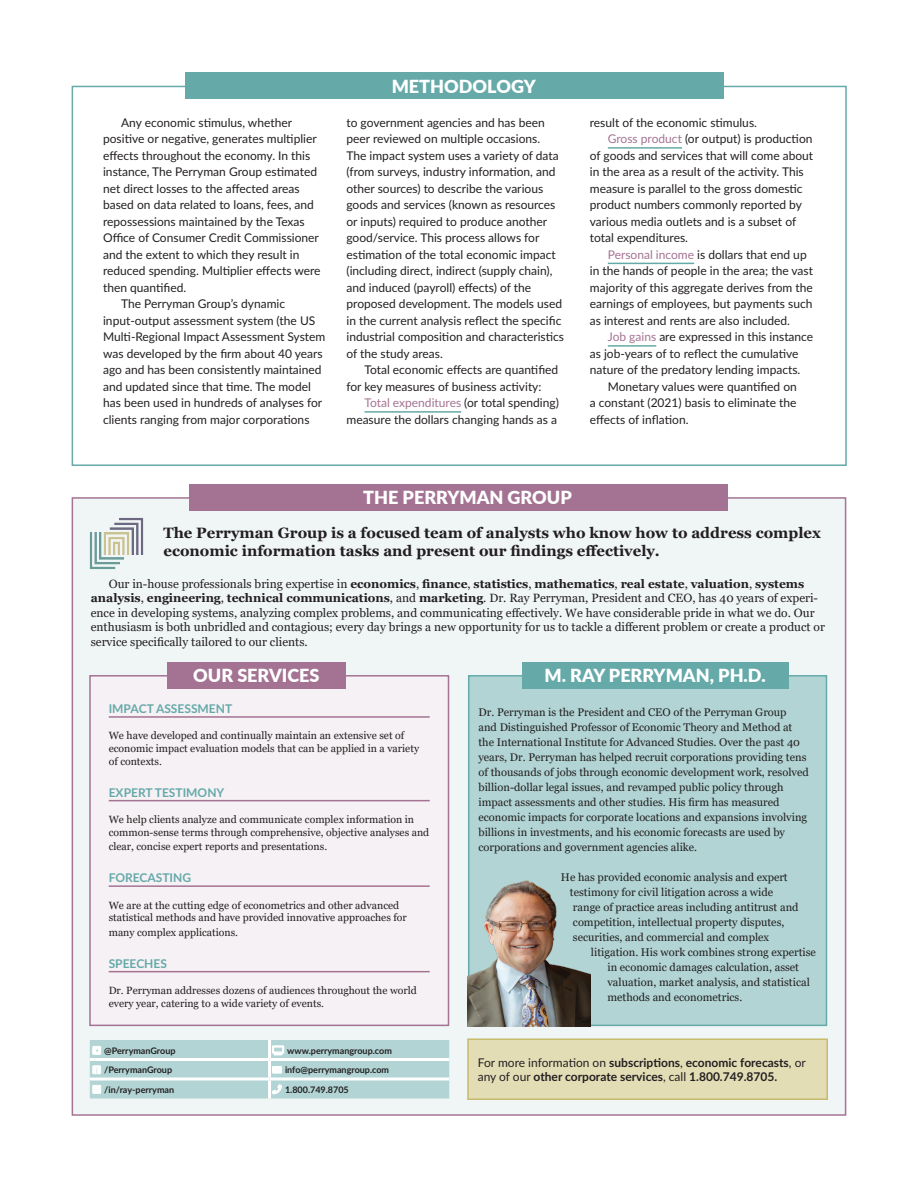
<style>
.page{position:relative;width:918px;height:1188px;background:#fff}
.page>*{position:absolute;margin:0;border:0;box-sizing:border-box;transform-origin:0 0}
.t1{font:900 18px "Lato";color:#fff}
.t2{font:700 15px/18px "Georgia";color:#231f20}
.t3{font:12px/16.5px "Lato";color:#231f20}
.t4{font:12px/14.4px "Georgia";color:#231f20}
.t5{font:700 12px/14.4px "Lato";color:#231f20}
.t6{font:700 12px "Lato";color:#65a9a9}
.t7{font:11.1px/15px "Georgia";color:#231f20}
.t8{font:10.5px/12.6px "Georgia";color:#231f20}
.t9{font:700 9px "Lato";color:#231f20}
.s1{color:#a47393}
.s2{font-weight:700}
.s3{color:#fff}
.s4{font-weight:400}
</style>
<div class="page">
<div style="left:72px;top:497px;width:774px;height:619px;background:#f0f6f6;border:2px solid #a47393"></div>
<div style="left:189px;top:484px;width:538px;height:27px;background:#a47393"></div>
<div style="left:468px;top:1039px;width:359px;height:60px;background:#e3ddb6"></div>
<div style="left:467px;top:1039px;width:361px;height:61px;border:2px solid #c7bb6c"></div>
<div style="left:90px;top:676px;width:358px;height:349px;background:#f6f1f4"></div>
<hr style="left:109px;top:716px;width:321px;height:2px;background:#a47393">
<hr style="left:109px;top:800px;width:321px;height:1px;background:#a47393">
<hr style="left:109px;top:885px;width:321px;height:2px;background:#a47393">
<hr style="left:109px;top:971px;width:321px;height:1px;background:#a47393">
<div style="left:89px;top:675px;width:360px;height:351px;border:2px solid #a47393"></div>
<div style="left:167px;top:662px;width:178px;height:27px;background:#a47393"></div>
<div style="left:469px;top:676px;width:357px;height:349px;background:#b2d4d4"></div>
<div style="left:468px;top:675px;width:359px;height:351px;border:2px solid #65a9a9"></div>
<img style="left:468px;top:873px;width:122px;height:153px">
<div style="left:522px;top:662px;width:266px;height:27px;background:#65a9a9"></div>
<img style="left:89px;top:518px;width:55px;height:51px">
<hr style="left:364px;top:411px;width:97px;height:2px;background:#65a9a9">
<hr style="left:608px;top:147px;width:74px;height:2px;background:#65a9a9">
<hr style="left:608px;top:263px;width:86px;height:1px;background:#65a9a9">
<hr style="left:608px;top:345px;width:48px;height:2px;background:#65a9a9">
<div style="left:185px;top:72px;width:538px;height:27px;background:#65a9a9"></div>
<svg style="left:90px;top:1040px;width:359px;height:59px;background:#bad8d8"></svg>
<p class="t3" style="left:121px;top:114px;width:172px">Any economic stimulus, whether</p>
<p class="t3" style="left:103px;top:130px;width:215px">positive or negative, generates multiplier</p>
<p class="t3" style="left:103px;top:147px;width:209px">effects throughout the economy. In this</p>
<p class="t3" style="left:103px;top:163px;width:216px">instance, The Perryman Group estimated</p>
<p class="t3" style="left:103px;top:180px;width:198px">net direct losses to the affected areas</p>
<p class="t3" style="left:103px;top:196px;width:212px">based on data related to loans, fees, and</p>
<p class="t3" style="left:103px;top:213px;width:203px">repossessions maintained by the Texas</p>
<p class="t3" style="left:103px;top:229px;width:217px">Office of Consumer Credit Commissioner</p>
<p class="t3" style="left:103px;top:246px;width:198px">and the extent to which they result in</p>
<p class="t3" style="left:103px;top:262px;width:219px">reduced spending. Multiplier effects were</p>
<p class="t3" style="left:103px;top:279px;width:85px">then quantified.</p>
<p class="t3" style="left:121px;top:295px;width:166px">The Perryman Group’s dynamic</p>
<p class="t3" style="left:103px;top:312px;width:214px">input-output assessment system (the US</p>
<p class="t3" style="left:103px;top:328px;width:224px">Multi-Regional Impact Assessment System</p>
<p class="t3" style="left:103px;top:345px;width:221px">was developed by the firm about 40 years</p>
<p class="t3" style="left:103px;top:361px;width:220px">ago and has been consistently maintained</p>
<p class="t3" style="left:103px;top:378px;width:209px">and updated since that time. The model</p>
<p class="t3" style="left:103px;top:394px;width:221px">has been used in hundreds of analyses for</p>
<p class="t3" style="left:103px;top:411px;width:208px">clients ranging from major corporations</p>
<h1 class="t1" style="left:392px;top:73px;width:146px">METHODOLOGY</h1>
<p class="t3" style="left:346px;top:114px;width:219px">to government agencies and has been peer reviewed on multiple occasions.<br>The impact system uses a variety of data (from surveys, industry information, and other sources) to describe the various goods and services (known as resources or inputs) required to produce another good/service. This process allows for estimation of the total economic impact (including direct, indirect (supply chain), and induced (payroll) effects) of the proposed development. The models used in the current analysis reflect the specific industrial composition and characteristics of the study areas.</p>
<p class="t3" style="left:346px;top:361px;width:213px;text-indent:18px">Total economic effects are quantified for key measures of business activity:</p>
<p class="t3" style="left:346px;top:394px;width:214px;text-align:right"><span class="s1">Total expenditures</span> (or total spending) measure the dollars changing hands as a</p>
<p class="t3" style="left:590px;top:114px;width:169px">result of the economic stimulus.</p>
<p class="t3" style="left:608px;top:130px;width:206px"><span class="s1">Gross product</span> (or output) is production</p>
<p class="t3" style="left:590px;top:147px;width:225px">of goods and services that will come about</p>
<p class="t3" style="left:590px;top:163px;width:215px">in the area as a result of the activity. This</p>
<p class="t3" style="left:590px;top:180px;width:214px">measure is parallel to the gross domestic</p>
<p class="t3" style="left:590px;top:196px;width:214px">product numbers commonly reported by</p>
<p class="t3" style="left:590px;top:213px;width:208px">various media outlets and is a subset of</p>
<p class="t3" style="left:590px;top:229px;width:100px">total expenditures.</p>
<p class="t3" style="left:608px;top:246px;width:200px"><span class="s1">Personal income</span> is dollars that end up</p>
<p class="t3" style="left:590px;top:262px;width:225px">in the hands of people in the area; the vast</p>
<p class="t3" style="left:590px;top:279px;width:224px">majority of this aggregate derives from the</p>
<p class="t3" style="left:590px;top:295px;width:224px">earnings of employees, but payments such</p>
<p class="t3" style="left:590px;top:312px;width:202px">as interest and rents are also included.</p>
<p class="t3" style="left:608px;top:328px;width:207px"><span class="s1">Job gains</span> are expressed in this instance</p>
<p class="t3" style="left:590px;top:345px;width:210px">as job-years of to reflect the cumulative</p>
<p class="t3" style="left:590px;top:361px;width:212px">nature of the predatory lending impacts.</p>
<p class="t3" style="left:608px;top:378px;width:191px">Monetary values were quantified on</p>
<p class="t3" style="left:590px;top:394px;width:208px">a constant (2021) basis to eliminate the</p>
<p class="t3" style="left:590px;top:411px;width:100px">effects of inflation.</p>
<h1 class="t1" style="left:363px;top:484px;width:210px">THE PERRYMAN GROUP</h1>
<p class="t2" style="left:163px;top:524px;width:659px">The Perryman Group is a focused team of analysts who know how to address complex economic information tasks and present our findings effectively.</p>
<p class="t4" style="left:91px;top:577px;width:736px;text-indent:18px">Our in-house professionals bring expertise in <span class="s2">economics</span>, <span class="s2">finance</span>, <span class="s2">statistics</span>, <span class="s2">mathematics</span>, <span class="s2">real estate</span>, <span class="s2">valuation</span>, <span class="s2">systems analysis</span>, <span class="s2">engineering</span>, <span class="s2">technical communications</span>, and <span class="s2">marketing</span>. Dr. Ray Perryman, President and CEO, has 40 years of experi&shy;ence in developing systems, analyzing complex problems, and communicating effectively. We have considerable pride in what we do. Our enthusiasm is both unbridled and contagious; every day brings a new opportunity for us to tackle a different problem or create a product or service specifically tailored to our clients.</p>
<h1 class="t1" style="left:193px;top:662px;width:128px">OUR SERVICES</h1>
<p class="t6" style="left:109px;top:700px;width:125px">IMPACT ASSESSMENT</p>
<p class="t8" style="left:109px;top:730px;width:312px">We have developed and continually maintain an extensive set of economic impact evaluation models that can be applied in a variety of contexts.</p>
<p class="t6" style="left:109px;top:784px;width:117px">EXPERT TESTIMONY</p>
<p class="t8" style="left:109px;top:813px;width:322px">We help clients analyze and communicate complex information in common-sense terms through comprehensive, objective analyses and</p>
<p class="t8" style="left:109px;top:840px;width:220px">clear, concise expert reports and presentations.</p>
<p class="t6" style="left:109px;top:869px;width:84px">FORECASTING</p>
<p class="t8" style="left:109px;top:899px;width:300px">We are at the cutting edge of econometrics and other advanced statistical methods and have provided innovative approaches for</p>
<p class="t8" style="left:109px;top:926px;width:131px">many complex applications.</p>
<p class="t6" style="left:109px;top:955px;width:60px">SPEECHES</p>
<p class="t8" style="left:109px;top:984px;width:310px">Dr. Perryman addresses dozens of audiences throughout the world every year, catering to a wide variety of events.</p>
<p class="t9" style="left:93px;top:1044px;width:84px"><span class="s3">▼▼❑◆</span> @PerrymanGroup</p>
<p class="t9" style="left:273px;top:1044px;width:121px"><span class="s3">▼❖</span> www.perrymangroup.com</p>
<p class="t9" style="left:93px;top:1063px;width:81px"><span class="s3">□□▲❑◆</span> /PerrymanGroup</p>
<p class="t9" style="left:273px;top:1063px;width:118px"><span class="s3">■❖●□</span> info@perrymangroup.com</p>
<p class="t9" style="left:93px;top:1083px;width:83px"><span class="s3">●■■</span> /in/ray-perryman</p>
<p class="t9" style="left:273px;top:1083px;width:78px"><span class="s3">□■</span> 1.800.749.8705</p>
<h1 class="t1" style="left:545px;top:662px;width:223px">M. RAY PERRYMAN, PH.D.</h1>
<p class="t7" style="left:478px;top:705px;width:332px">Dr. Perryman is the President and CEO of the Perryman Group<br>and Distinguished Professor of Economic Theory and Method at the International Institute for Advanced Studies. Over the past 40 years, Dr. Perryman has helped recruit corporations providing tens of thousands of jobs through economic development work, resolved billion-dollar legal issues, and revamped public policy through impact assessments and other studies. His firm has measured economic impacts for corporate locations and expansions involving billions in investments, and his economic forecasts are used by corporations and government agencies alike.</p>
<p class="t7" style="left:570px;top:870px;width:230px;text-indent:-9px">He has provided economic analysis and expert testimony for civil litigation across a wide range of practice areas including antitrust and competition, intellectual property disputes, securities, and commercial and complex</p>
<p class="t7" style="left:607px;top:945px;width:210px;text-indent:-16px">litigation. His work combines strong expertise in economic damages calculation, asset valuation, market analysis, and statistical methods and econometrics.</p>
<p class="t5" style="left:478px;top:1055px;width:330px"><span class="s4">For more information on</span> subscriptions<span class="s4">,</span> economic forecasts<span class="s4">, or any of our</span> other corporate services<span class="s4">, call</span> 1.800.749.8705.</p>
</div>
